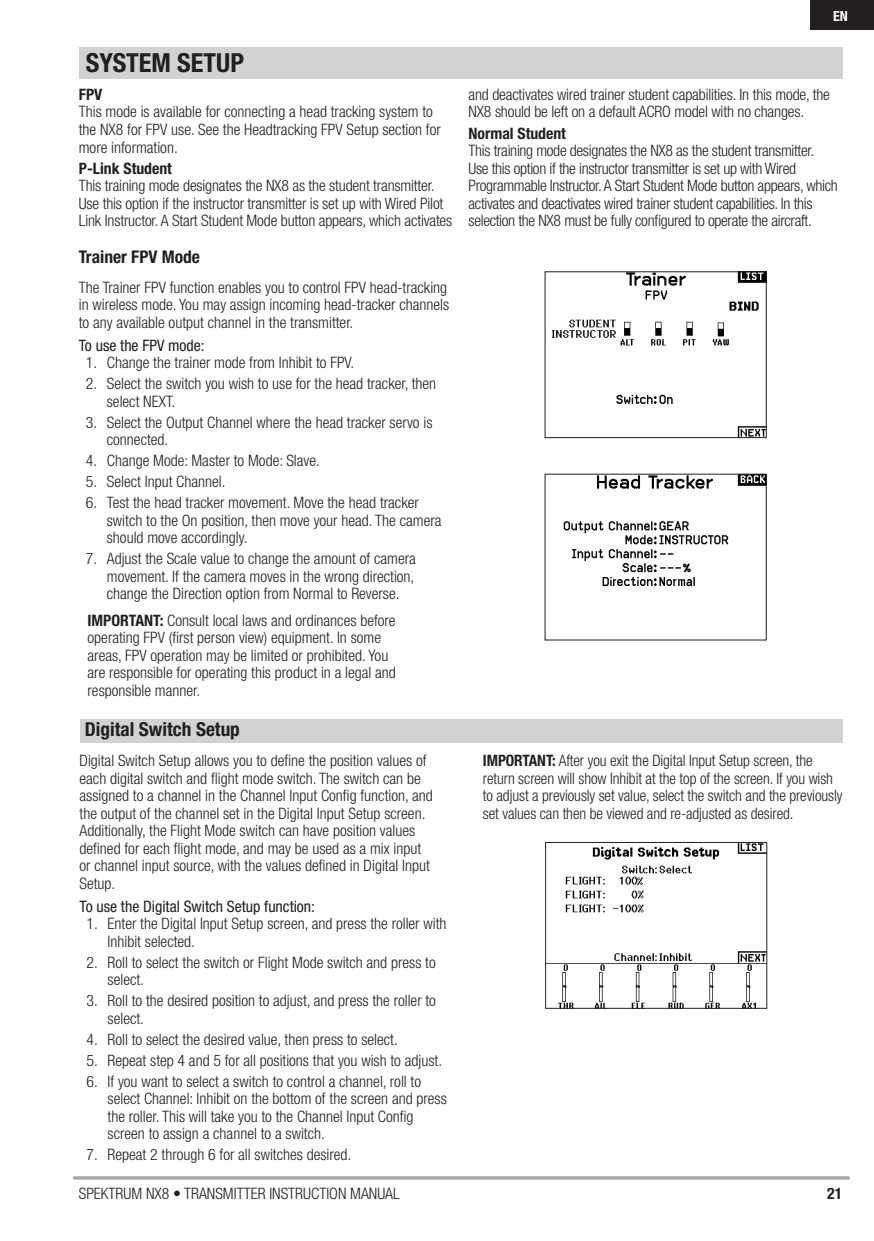
<style>
.page{position:relative;width:874px;height:1241px;background:#fff}
.page>*{position:absolute;margin:0;border:0;box-sizing:border-box;transform-origin:0 0}
.t1{font:700 condensed 26.25px "Helvetica Neue LT Std";color:#231f20}
.Subead{font:700 condensed 19.25px "Helvetica Neue LT Std";color:#231f20}
.subsub{font:700 condensed 17.5px "Helvetica Neue LT Std";color:#231f20}
.body{font:300 condensed 15.75px/17.5px "Helvetica Neue LT Std";color:#231f20}
.SPM_TX_Body_Text{font:300 condensed 15.75px/17.5px "Helvetica Neue LT Std";letter-spacing:-.01em;color:#231f20}
.body-2{font:condensed 15.75px "Helvetica Neue LT Std";color:#231f20}
.SPM_TX_Sub2{font:700 condensed 15.75px "Helvetica Neue LT Std";color:#231f20}
.t2{font:700 condensed 14px "Helvetica Neue LT Std";color:#fff}
.s1{font-weight:700}
</style>
<div class="page">
<svg style="left:74px;top:1176px;width:773px;height:3px;background:#adaeb2"></svg>
<div style="left:809px;top:0;width:64px;height:30px;background:#231f20"></div>
<img style="left:551px;top:273px;width:213px;height:163px">
<div style="left:544px;top:271px;width:222px;height:167px;border:1px solid #231f20"></div>
<img style="left:563px;top:475px;width:201px;height:111px">
<div style="left:79px;top:47px;width:763px;height:32px;background:#d1d2d4"></div>
<img style="left:547px;top:843px;width:217px;height:163px">
<div style="left:545px;top:841px;width:221px;height:167px;border:1px solid #231f20"></div>
<div style="left:79px;top:718px;width:763px;height:24px;background:#d1d2d4"></div>
<p class="t1" style="left:86px;top:47px;width:159px">SYSTEM SETUP</p>
<p class="SPM_TX_Sub2" style="left:79px;top:85px;width:25px">FPV</p>
<p class="SPM_TX_Body_Text" style="left:79px;top:103px;width:363px">This mode is available for connecting a head tracking system to the NX8 for FPV use. See the Headtracking FPV Setup section for more information.</p>
<p class="SPM_TX_Sub2" style="left:79px;top:158px;width:95px">P-Link Student</p>
<p class="SPM_TX_Body_Text" style="left:79px;top:176px;width:375px">This training mode designates the NX8 as the student transmitter.<br>Use this option if the instructor transmitter is set up with Wired Pilot<br>Link Instructor. A Start Student Mode button appears, which activates</p>
<p class="subsub" style="left:79px;top:246px;width:123px">Trainer FPV Mode</p>
<p class="body" style="left:79px;top:278px;width:372px">The Trainer FPV function enables you to control FPV head-tracking in wireless mode. You may assign incoming head-tracker channels to any available output channel in the transmitter.</p>
<p class="body-2" style="left:79px;top:336px;width:127px">To use the FPV mode:</p>
<p class="body" style="left:86px;top:353px;width:270px">1. Change the trainer mode from Inhibit to FPV.</p>
<p class="body" style="left:107px;top:374px;width:331px;text-indent:-21px">2. Select the switch you wish to use for the head tracker, then select NEXT.</p>
<p class="body" style="left:107px;top:413px;width:327px;text-indent:-21px">3. Select the Output Channel where the head tracker servo is connected.</p>
<p class="body" style="left:86px;top:451px;width:235px">4. Change Mode: Master to Mode: Slave.</p>
<p class="body" style="left:86px;top:472px;width:141px">5. Select Input Channel.</p>
<p class="body" style="left:107px;top:493px;width:336px;text-indent:-21px">6. Test the head tracker movement. Move the head tracker switch to the On position, then move your head. The camera should move accordingly.</p>
<p class="body" style="left:107px;top:549px;width:310px;text-align:justify;text-indent:-21px">7. Adjust the Scale value to change the amount of camera movement. If the camera moves in the wrong direction, change the Direction option from Normal to Reverse.</p>
<p class="body" style="left:88px;top:611px;width:310px"><span class="s1">IMPORTANT:</span> Consult local laws and ordinances before operating FPV (first person view) equipment. In some areas, FPV operation may be limited or prohibited. You are responsible for operating this product in a legal and responsible manner.</p>
<p class="Subead" style="left:85px;top:717px;width:156px">Digital Switch Setup</p>
<p class="body" style="left:79px;top:751px;width:354px">Digital Switch Setup allows you to define the position values of each digital switch and flight mode switch. The switch can be assigned to a channel in the Channel Input Config function, and the output of the channel set in the Digital Input Setup screen.<br>Additionally, the Flight Mode switch can have position values defined for each flight mode, and may be used as a mix input or channel input source, with the values defined in Digital Input Setup.</p>
<p class="body-2" style="left:79px;top:896px;width:237px">To use the Digital Switch Setup function:</p>
<p class="body" style="left:107px;top:914px;width:340px;text-indent:-21px">1. Enter the Digital Input Setup screen, and press the roller with<br>Inhibit selected.</p>
<p class="body" style="left:107px;top:953px;width:329px;text-indent:-21px">2. Roll to select the switch or Flight Mode switch and press to select.</p>
<p class="body" style="left:107px;top:991px;width:330px;text-indent:-21px">3. Roll to the desired position to adjust, and press the roller to select.</p>
<p class="body" style="left:86px;top:1030px;width:312px">4. Roll to select the desired value, then press to select.</p>
<p class="body" style="left:86px;top:1051px;width:357px">5. Repeat step 4 and 5 for all positions that you wish to adjust.</p>
<p class="body" style="left:107px;top:1072px;width:340px;text-indent:-21px">6. If you want to select a switch to control a channel, roll to select Channel: Inhibit on the bottom of the screen and press the roller. This will take you to the Channel Input Config screen to assign a channel to a switch.</p>
<p class="body" style="left:86px;top:1145px;width:266px">7. Repeat 2 through 6 for all switches desired.</p>
<p class="t2" style="left:832px;top:7px;width:16px">EN</p>
<p class="SPM_TX_Body_Text" style="left:468px;top:85px;width:363px">and deactivates wired trainer student capabilities. In this mode, the<br>NX8 should be left on a default ACRO model with no changes.</p>
<p class="SPM_TX_Sub2" style="left:468px;top:123px;width:99px">Normal Student</p>
<p class="SPM_TX_Body_Text" style="left:468px;top:141px;width:370px">This training mode designates the NX8 as the student transmitter.<br>Use this option if the instructor transmitter is set up with Wired Programmable Instructor. A Start Student Mode button appears, which activates and deactivates wired trainer student capabilities. In this selection the NX8 must be fully configured to operate the aircraft.</p>
<p class="body" style="left:482px;top:751px;width:361px"><span class="s1">IMPORTANT:</span> After you exit the Digital Input Setup screen, the return screen will show Inhibit at the top of the screen. If you wish to adjust a previously set value, select the switch and the previously set values can then be viewed and re-adjusted as desired.</p>
<p class="body" style="left:79px;top:1184px;width:322px">SPEKTRUM NX8 • TRANSMITTER INSTRUCTION MANUAL</p>
<p class="SPM_TX_Sub2" style="left:826px;top:1183px;width:17px">21</p>
</div>
